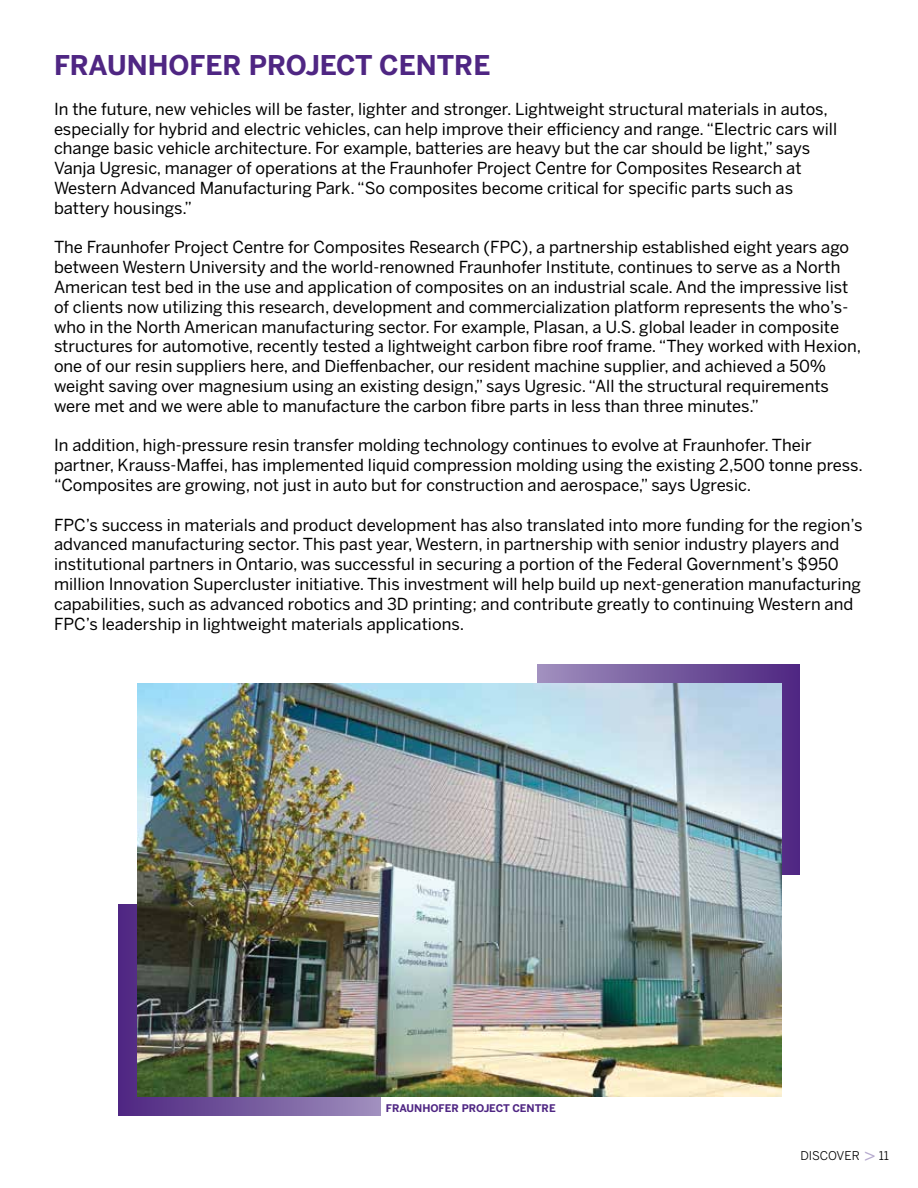
<style>
.page{position:relative;width:918px;height:1188px;background:#fff}
.page>*{position:absolute;margin:0;border:0;box-sizing:border-box;transform-origin:0 0}
.t1{font:700 27px "Benton Sans";color:#4f2683}
.t2{font:18px "Benton Sans";color:#b5a9ce}
.t3{font:16.5px/19.8px "Benton Sans";color:#000}
.t4{font:12px "Benton Sans";color:#000}
.t5{font:700 10.5px "Benton Sans";color:#4f2683}
</style>
<div class="page">
<div style="left:118px;top:904px;width:263px;height:212px;background:linear-gradient(to right,#4d2580,#9f8fbd)"></div>
<svg style="left:537px;top:664px;width:263px;height:211px;background:#684995"></svg>
<img style="left:138px;top:683px;width:643px;height:414px">
<h1 class="t1" style="left:54px;top:49px;width:438px">FRAUNHOFER PROJECT CENTRE</h1>
<p class="t3" style="left:54px;top:99px;width:785px">In the future, new vehicles will be faster, lighter and stronger. Lightweight structural materials in autos, especially for hybrid and electric vehicles, can help improve their efficiency and range. “Electric cars will change basic vehicle architecture. For example, batteries are heavy but the car should be light,” says Vanja Ugresic, manager of operations at the Fraunhofer Project Centre for Composites Research at Western Advanced Manufacturing Park. “So composites become critical for specific parts such as battery housings.”</p>
<p class="t3" style="left:54px;top:237px;width:809px">The Fraunhofer Project Centre for Composites Research (FPC), a partnership established eight years ago between Western University and the world-renowned Fraunhofer Institute, continues to serve as a North American test bed in the use and application of composites on an industrial scale. And the impressive list of clients now utilizing this research, development and commercialization platform represents the who’s&shy;who in the North American manufacturing sector. For example, Plasan, a U.S. global leader in composite structures for automotive, recently tested a lightweight carbon fibre roof frame. “They worked with Hexion, one of our resin suppliers here, and Dieffenbacher, our resident machine supplier, and achieved a 50% weight saving over magnesium using an existing design,” says Ugresic. “All the structural requirements were met and we were able to manufacture the carbon fibre parts in less than three minutes.”</p>
<p class="t3" style="left:54px;top:435px;width:810px">In addition, high-pressure resin transfer molding technology continues to evolve at Fraunhofer. Their partner, Krauss-Maffei, has implemented liquid compression molding using the existing 2,500 tonne press. “Composites are growing, not just in auto but for construction and aerospace,” says Ugresic.</p>
<p class="t3" style="left:54px;top:515px;width:810px">FPC’s success in materials and product development has also translated into more funding for the region’s advanced manufacturing sector. This past year, Western, in partnership with senior industry players and institutional partners in Ontario, was successful in securing a portion of the Federal Government’s $950 million Innovation Supercluster initiative. This investment will help build up next-generation manufacturing capabilities, such as advanced robotics and 3D printing; and contribute greatly to continuing Western and FPC’s leadership in lightweight materials applications.</p>
<p class="t5" style="left:386px;top:1102px;width:171px">FRAUNHOFER PROJECT CENTRE</p>
<p class="t4" style="left:800px;top:1149px;width:61px">DISCOVER</p>
<p class="t4" style="left:879px;top:1149px;width:12px">11</p>
<p class="t2" style="left:864px;top:1145px;width:13px">&gt;</p>
</div>
